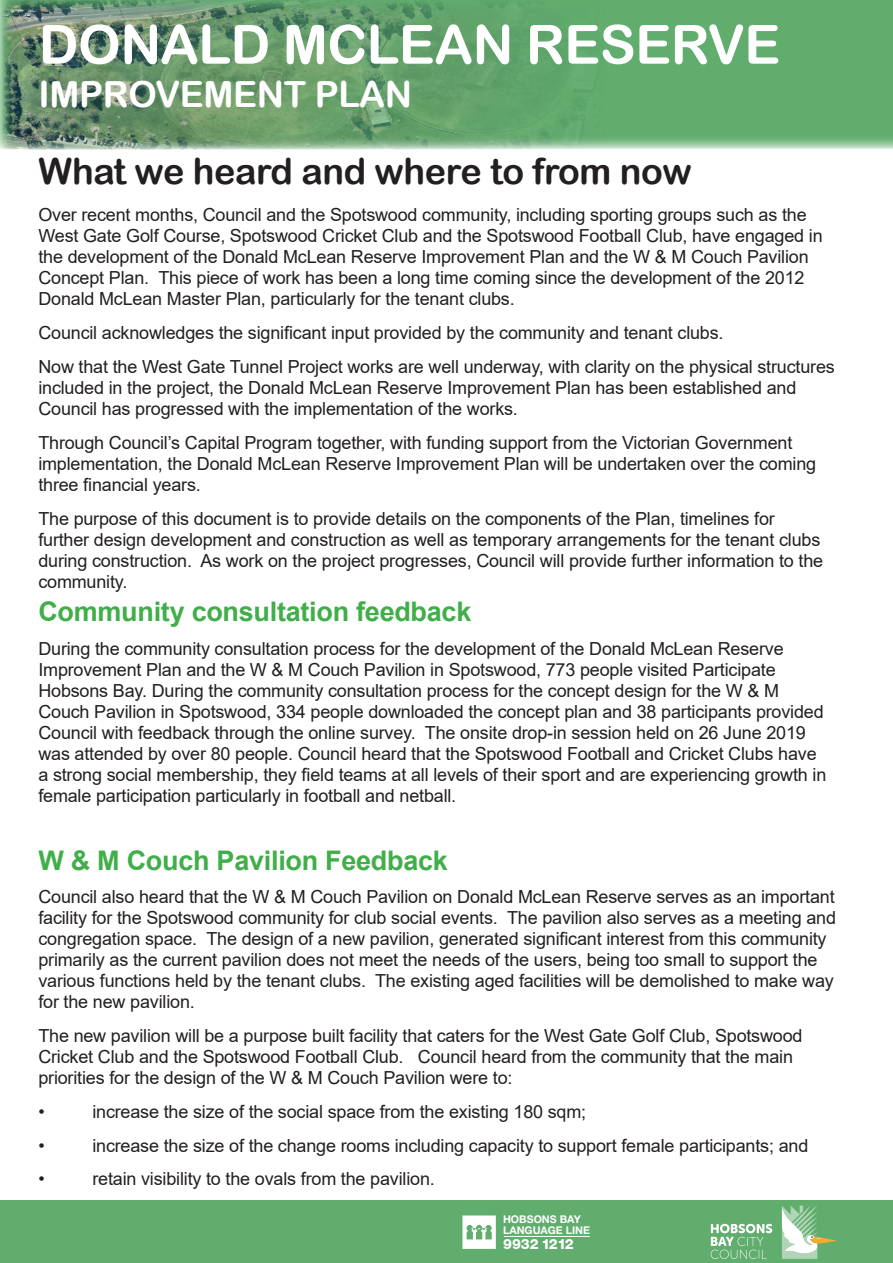
<style>
.page{position:relative;width:893px;height:1263px;background:#fff}
.page>*{position:absolute;margin:0;border:0;box-sizing:border-box;transform-origin:0 0}
.Participate_Banner{font:54px "Arial Rounded MT Bold";letter-spacing:-.01em;color:#fff}
.Participate_Banner-2{font:36px "Arial Rounded MT Bold";letter-spacing:-.01em;color:#231f20}
.Participate_Banner-3{font:36px "Arial Rounded MT Bold";letter-spacing:-.01em;color:#fff}
.Participate_Banner-4{font:700 27px "Arial";letter-spacing:-.01em;color:#40ae49}
.Participate_Banner-5{font:18px/21px "Arial";letter-spacing:-.01em;color:#231f20}
.t1{font:800 14.1px "Helvetica Neue LT Std";letter-spacing:-.02em;color:#fff}
.t2{font:700 10.65px/10.4px "Helvetica Neue LT Std";color:#fff}
</style>
<div class="page">
<div style="left:0;top:0;width:893px;height:149px;background:#60ad6e"></div>
<div style="left:0;top:1201px;width:893px;height:62px;background:#60ad6e"></div>
<svg style="left:711px;top:1224px;width:61px;height:35px"></svg>
<svg style="left:782px;top:1205px;width:54px;height:54px"></svg>
<svg style="left:462px;top:1215px;width:34px;height:34px"></svg>
<hr style="left:504px;top:1236px;width:86px;height:1px;background:#fff">
<img style="left:3px;top:0;width:604px;height:149px">
<p class="Participate_Banner" style="left:39px;top:13px;width:743px">DONALD MCLEAN RESERVE</p>
<p class="Participate_Banner-3" style="left:39px;top:73px;width:375px">IMPROVEMENT PLAN</p>
<p class="Participate_Banner-2" style="left:39px;top:150px;width:655px">What we heard and where to from now</p>
<p class="Participate_Banner-5" style="left:38px;top:205px;width:786px">Over recent months, Council and the Spotswood community, including sporting groups such as the West Gate Golf Course, Spotswood Cricket Club and the Spotswood Football Club, have engaged in the development of the Donald McLean Reserve Improvement Plan and the W &amp; M Couch Pavilion Concept Plan. This piece of work has been a long time coming since the development of the 2012<br>Donald McLean Master Plan, particularly for the tenant clubs.</p>
<p class="Participate_Banner-5" style="left:38px;top:322px;width:687px">Council acknowledges the significant input provided by the community and tenant clubs.</p>
<p class="Participate_Banner-5" style="left:38px;top:356px;width:798px">Now that the West Gate Tunnel Project works are well underway, with clarity on the physical structures included in the project, the Donald McLean Reserve Improvement Plan has been established and<br>Council has progressed with the implementation of the works.</p>
<p class="Participate_Banner-5" style="left:38px;top:432px;width:779px">Through Council’s Capital Program together, with funding support from the Victorian Government implementation, the Donald McLean Reserve Improvement Plan will be undertaken over the coming three financial years.</p>
<p class="Participate_Banner-5" style="left:38px;top:508px;width:786px">The purpose of this document is to provide details on the components of the Plan, timelines for further design development and construction as well as temporary arrangements for the tenant clubs during construction. As work on the project progresses, Council will provide further information to the community.</p>
<p class="Participate_Banner-4" style="left:38px;top:593px;width:434px">Community consultation feedback</p>
<p class="Participate_Banner-5" style="left:38px;top:638px;width:789px">During the community consultation process for the development of the Donald McLean Reserve Improvement Plan and the W &amp; M Couch Pavilion in Spotswood, 773 people visited Participate Hobsons Bay. During the community consultation process for the concept design for the W &amp; M Couch Pavilion in Spotswood, 334 people downloaded the concept plan and 38 participants provided Council with feedback through the online survey. The onsite drop-in session held on 26 June 2019 was attended by over 80 people. Council heard that the Spotswood Football and Cricket Clubs have a strong social membership, they field teams at all levels of their sport and are experiencing growth in female participation particularly in football and netball.</p>
<p class="Participate_Banner-4" style="left:38px;top:841px;width:411px">W &amp; M Couch Pavilion Feedback</p>
<p class="Participate_Banner-5" style="left:38px;top:886px;width:799px">Council also heard that the W &amp; M Couch Pavilion on Donald McLean Reserve serves as an important facility for the Spotswood community for club social events. The pavilion also serves as a meeting and congregation space. The design of a new pavilion, generated significant interest from this community primarily as the current pavilion does not meet the needs of the users, being too small to support the various functions held by the tenant clubs. The existing aged facilities will be demolished to make way for the new pavilion.</p>
<p class="Participate_Banner-5" style="left:38px;top:1025px;width:766px">The new pavilion will be a purpose built facility that caters for the West Gate Golf Club, Spotswood<br>Cricket Club and the Spotswood Football Club. Council heard from the community that the main priorities for the design of the W &amp; M Couch Pavilion were to:</p>
<p class="Participate_Banner-5" style="left:38px;top:1101px;width:8px">•</p>
<p class="Participate_Banner-5" style="left:92px;top:1101px;width:495px">increase the size of the social space from the existing 180 sqm;</p>
<p class="Participate_Banner-5" style="left:38px;top:1135px;width:8px">•</p>
<p class="Participate_Banner-5" style="left:92px;top:1135px;width:717px">increase the size of the change rooms including capacity to support female participants; and</p>
<p class="Participate_Banner-5" style="left:38px;top:1168px;width:8px">•</p>
<p class="Participate_Banner-5" style="left:92px;top:1168px;width:344px">retain visibility to the ovals from the pavilion.</p>
<p class="t2" style="left:503px;top:1214px;width:88px">HOBSONS BAY<br>LANGUAGE LINE</p>
<p class="t1" style="left:503px;top:1235px;width:72px">9932 1212</p>
</div>
